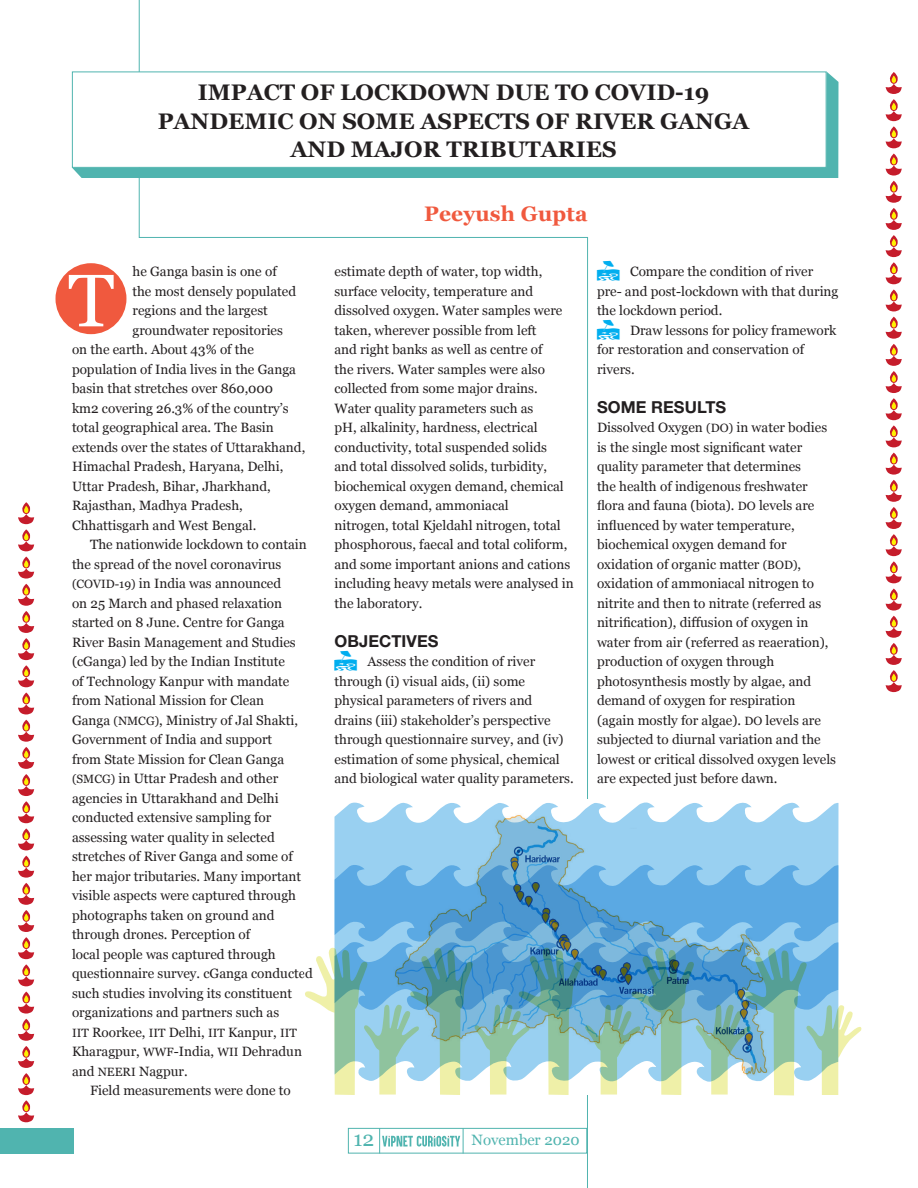
<style>
.page{position:relative;width:918px;height:1188px;background:#fff}
.page>*{position:absolute;margin:0;border:0;box-sizing:border-box;transform-origin:0 0}
.t1{font:700 22.5px/28.5px "Georgia";color:#231f20;text-align:center}
.t2{font:700 21px "Georgia";letter-spacing:.01em;color:#f0593e}
.t3{font:21px "Georgia";color:#50b4af}
.t4{font:16.5px "Helvetica Neue LT 75 Bd";letter-spacing:.005em;color:#231f20}
.t5{font:15px "Georgia";color:#50b4af}
.t6{font:13.5px/19.5px "Georgia";color:#231f20}
.s1{font-size:12px}
</style>
<div class="page">
<div style="left:0;top:1128px;width:74px;height:26px;background:#50b4af"></div>
<div style="left:72px;top:72px;width:766px;height:106px;background:#50b4af"></div>
<div style="left:72px;top:72px;width:754px;height:96px;background:#fff;border:1px solid #50b4af"></div>
<svg style="left:334px;top:802px;width:504px;height:61px;fill:#99d0f1"></svg>
<div style="left:624px;top:829px;width:120px;height:51px;background:#99d0f1"></div>
<svg style="left:334px;top:863px;width:504px;height:77px;background:#67addf"></svg>
<svg style="left:334px;top:940px;width:504px;height:7px;background:#7bb7dc"></svg>
<svg style="left:305px;top:947px;width:557px;height:148px"></svg>
<div style="left:56px;top:263px;width:70px;height:71px;background:#f0593e;border-radius:50%"></div>
<svg style="left:69px;top:275px;width:45px;height:51px"></svg>
<div style="left:348px;top:1128px;width:239px;height:26px;border:1px solid #50b4af"></div>
<svg style="left:379px;top:1128px;width:85px;height:26px"></svg>
<svg style="left:886px;top:154px;width:16px;height:130px"></svg>
<svg style="left:886px;top:317px;width:16px;height:130px"></svg>
<svg style="left:886px;top:72px;width:16px;height:76px"></svg>
<svg style="left:886px;top:290px;width:16px;height:21px"></svg>
<svg style="left:886px;top:453px;width:16px;height:130px"></svg>
<svg style="left:886px;top:589px;width:16px;height:103px"></svg>
<svg style="left:18px;top:502px;width:16px;height:49px"></svg>
<svg style="left:18px;top:693px;width:16px;height:21px"></svg>
<svg style="left:18px;top:557px;width:16px;height:130px"></svg>
<svg style="left:18px;top:720px;width:16px;height:130px"></svg>
<svg style="left:18px;top:856px;width:16px;height:130px"></svg>
<svg style="left:18px;top:992px;width:16px;height:130px"></svg>
<p class="t1" style="left:198px;top:77px;width:513px">IMPACT OF LOCKDOWN DUE TO COVID-19</p>
<p class="t1" style="left:158px;top:105px;width:593px">PANDEMIC ON SOME ASPECTS OF RIVER GANGA<br>AND MAJOR TRIBUTARIES</p>
<p class="t6" style="left:132px;top:261px;width:146px">he Ganga basin is one of</p>
<p class="t6" style="left:132px;top:281px;width:165px">the most densely populated</p>
<p class="t6" style="left:132px;top:300px;width:137px">regions and the largest</p>
<p class="t6" style="left:132px;top:320px;width:152px">groundwater repositories</p>
<p class="t6" style="left:72px;top:339px;width:183px">on the earth. About 43% of the</p>
<p class="t6" style="left:72px;top:359px;width:226px">population of India lives in the Ganga</p>
<p class="t6" style="left:72px;top:378px;width:203px">basin that stretches over 860,000</p>
<p class="t6" style="left:72px;top:398px;width:218px">km2 covering 26.3% of the country’s</p>
<p class="t6" style="left:72px;top:417px;width:203px">total geographical area. The Basin</p>
<p class="t6" style="left:72px;top:437px;width:235px">extends over the states of Uttarakhand,</p>
<p class="t6" style="left:72px;top:456px;width:213px">Himachal Pradesh, Haryana, Delhi,</p>
<p class="t6" style="left:72px;top:476px;width:200px">Uttar Pradesh, Bihar, Jharkhand,</p>
<p class="t6" style="left:72px;top:495px;width:172px">Rajasthan, Madhya Pradesh,</p>
<p class="t6" style="left:72px;top:515px;width:186px">Chhattisgarh and West Bengal.</p>
<p class="t6" style="left:72px;top:534px;width:243px;text-indent:18px">The nationwide lockdown to contain the spread of the novel coronavirus <span class="s1">(COVID-19)</span> in India was announced<br>on 25 March and phased relaxation started on 8 June. Centre for Ganga River Basin Management and Studies (cGanga) led by the Indian Institute<br>of Technology Kanpur with mandate from National Mission for Clean<br>Ganga <span class="s1">(NMCG)</span>, Ministry of Jal Shakti, Government of India and support<br>from State Mission for Clean Ganga <span class="s1">(SMCG)</span> in Uttar Pradesh and other agencies in Uttarakhand and Delhi conducted extensive sampling for assessing water quality in selected stretches of River Ganga and some of her major tributaries. Many important visible aspects were captured through photographs taken on ground and through drones. Perception of<br>local people was captured through questionnaire survey. cGanga conducted such studies involving its constituent organizations and partners such as<br><span class="s1">IIT</span> Roorkee, <span class="s1">IIT</span> Delhi, <span class="s1">IIT</span> Kanpur, <span class="s1">IIT </span>Kharagpur, <span class="s1">WWF</span>-India, <span class="s1">WII</span> Dehradun and <span class="s1">NEERI</span> Nagpur.</p>
<p class="t6" style="left:90px;top:1080px;width:202px">Field measurements were done to</p>
<p class="t2" style="left:424px;top:198px;width:165px">Peeyush Gupta</p>
<p class="t6" style="left:334px;top:261px;width:241px">estimate depth of water, top width, surface velocity, temperature and dissolved oxygen. Water samples were taken, wherever possible from left<br>and right banks as well as centre of<br>the rivers. Water samples were also collected from some major drains.<br>Water quality parameters such as<br>pH, alkalinity, hardness, electrical conductivity, total suspended solids<br>and total dissolved solids, turbidity, biochemical oxygen demand, chemical oxygen demand, ammoniacal<br>nitrogen, total Kjeldahl nitrogen, total phosphorous, faecal and total coliform, and some important anions and cations including heavy metals were analysed in the laboratory.</p>
<p class="t4" style="left:334px;top:630px;width:106px">OBJECTIVES</p>
<p class="t6" style="left:334px;top:651px;width:241px;text-indent:33px">Assess the condition of river through (i) visual aids, (ii) some physical parameters of rivers and<br>drains (iii) stakeholder’s perspective through questionnaire survey, and (iv) estimation of some physical, chemical and biological water quality parameters.</p>
<p class="t6" style="left:597px;top:261px;width:243px;text-indent:33px">Compare the condition of river pre- and post-lockdown with that during the lockdown period.</p>
<p class="t6" style="left:597px;top:320px;width:241px;text-indent:33px">Draw lessons for policy framework for restoration and conservation of rivers.</p>
<p class="t4" style="left:597px;top:396px;width:131px">SOME RESULTS</p>
<p class="t6" style="left:597px;top:417px;width:241px">Dissolved Oxygen <span class="s1">(DO)</span> in water bodies is the single most significant water quality parameter that determines<br>the health of indigenous freshwater flora and fauna (biota). <span class="s1">DO</span> levels are influenced by water temperature, biochemical oxygen demand for oxidation of organic matter <span class="s1">(BOD)</span>, oxidation of ammoniacal nitrogen to nitrite and then to nitrate (referred as nitrification), diffusion of oxygen in water from air (referred as reaeration), production of oxygen through photosynthesis mostly by algae, and demand of oxygen for respiration (again mostly for algae). <span class="s1">DO</span> levels are subjected to diurnal variation and the lowest or critical dissolved oxygen levels are expected just before dawn.</p>
<p class="t3" style="left:353px;top:1124px;width:22px">12</p>
<p class="t5" style="left:471px;top:1129px;width:110px">November 2020</p>
</div>
